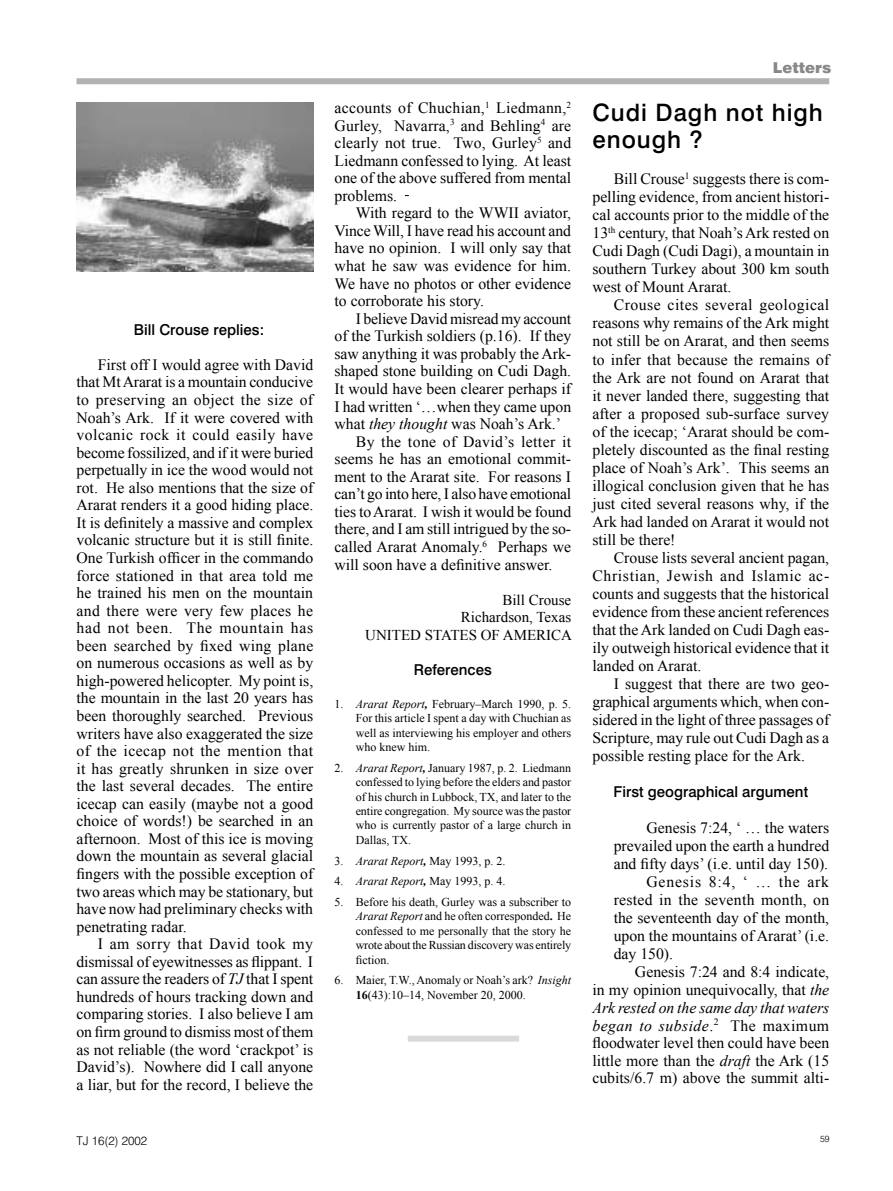
<style>
.page{position:relative;width:893px;height:1191px;background:#fff}
.page>*{position:absolute;margin:0;border:0;box-sizing:border-box;transform-origin:0 0}
.t1{font:500 24px/27px "Swiss 721 BT";letter-spacing:.04em;color:#000}
.t2{font:15.75px/17.5px "Times New Roman";color:#000;text-align:justify}
.t3{font:italic 15.75px "Times New Roman";color:#000}
.t4{font:15.75px "Times New Roman";letter-spacing:.025em;color:#000}
.t5{font:15.75px "Times New Roman";letter-spacing:.02em;color:#000}
.t6{font:italic 15.75px "Times New Roman";letter-spacing:.03em;color:#000}
.t7{font:15.75px "Times New Roman";letter-spacing:.05em;color:#000}
.t8{font:500 15px "Swiss 721 BT";color:#000}
.t9{font:15px/17.5px "Times New Roman";color:#000;text-align:right}
.t10{font:900 15px "Swiss 721 BT";color:#878889}
.t11{font:12px/14.4px "Times New Roman";color:#000;text-align:justify}
.t12{font:300 12px "Swiss 721 BT";color:#000}
.t13{font:300 9px "Swiss 721 BT";color:#000}
.s1{font-style:italic}
.s2{font-weight:700;font-style:italic}
.s3{font-weight:700}
.s4{font-style:normal}
</style>
<div class="page">
<div style="left:76px;top:78px;width:753px;height:6px;background:#b1b2b4"></div>
<div style="left:408px;top:1035px;width:111px;height:6px;background:#d9dadb"></div>
<img style="left:76px;top:102px;width:237px;height:169px">
<p class="t8" style="left:134px;top:320px;width:132px">Bill Crouse replies:</p>
<p class="t2" style="left:76px;top:355px;width:238px;text-indent:21px">First off I would agree with David that Mt Ararat is a mountain conducive to preserving an object the size of Noah’s Ark. If it were covered with volcanic rock it could easily have become fossilized, and if it were buried perpetually in ice the wood would not rot. He also mentions that the size of Ararat renders it a good hiding place.<br>It is definitely a massive and complex volcanic structure but it is still finite.<br>One Turkish officer in the commando force stationed in that area told me he trained his men on the mountain and there were very few places he had not been. The mountain has been searched by fixed wing plane on numerous occasions as well as by high-powered helicopter. My point is, the mountain in the last 20 years has been thoroughly searched. Previous writers have also exaggerated the size of the icecap not the mention that it has greatly shrunken in size over the last several decades. The entire icecap can easily (maybe not a good choice of words!) be searched in an afternoon. Most of this ice is moving down the mountain as several glacial fingers with the possible exception of two areas which may be stationary, but have now had preliminary checks with penetrating radar.</p>
<p class="t2" style="left:76px;top:935px;width:238px;text-indent:21px">I am sorry that David took my dismissal of eyewitnesses as flippant. I can assure the readers of <span class="s1">TJ</span> that I spent hundreds of hours tracking down and comparing stories. I also believe I am on firm ground to dismiss most of them as not reliable (the word ‘crackpot’ is David’s). Nowhere did I call anyone a liar, but for the record, I believe the</p>
<p class="t2" style="left:334px;top:99px;width:238px">accounts of Chuchian,<sup>1</sup> Liedmann,<sup>2<br></sup>Gurley, Navarra,<sup>3</sup> and Behling<sup>4</sup> are clearly not true. Two, Gurley<sup>5</sup> and Liedmann confessed to lying. At least one of the above suffered from mental problems.</p>
<p class="t2" style="left:334px;top:204px;width:238px;text-indent:21px">With regard to the WWII aviator, Vince Will, I have read his account and have no opinion. I will only say that what he saw was evidence for him.<br>We have no photos or other evidence to corroborate his story.</p>
<p class="t2" style="left:356px;top:309px;width:217px">I believe David misread my account</p>
<p class="t2" style="left:334px;top:327px;width:238px">of the Turkish soldiers (p.16). If they</p>
<p class="t2" style="left:334px;top:344px;width:238px">saw anything it was probably the Ark-</p>
<p class="t2" style="left:334px;top:362px;width:238px">shaped stone building on Cudi Dagh.</p>
<p class="t2" style="left:334px;top:380px;width:238px">It would have been clearer perhaps if</p>
<p class="t2" style="left:334px;top:397px;width:238px">I had written ‘…when they came upon</p>
<p class="t2" style="left:334px;top:415px;width:228px">what <span class="s1">they thought</span> was Noah’s Ark.’</p>
<p class="t4" style="left:356px;top:431px;width:217px">By the tone of David’s letter it</p>
<p class="t2" style="left:335px;top:450px;width:237px">seems he has an emotional commit-</p>
<p class="t2" style="left:334px;top:467px;width:238px">ment to the Ararat site. For reasons I</p>
<p class="t2" style="left:334px;top:485px;width:238px">can’t go into here, I also have emotional</p>
<p class="t2" style="left:334px;top:502px;width:238px">ties to Ararat. I wish it would be found</p>
<p class="t2" style="left:334px;top:520px;width:238px">there, and I am still intrigued by the so-</p>
<p class="t2" style="left:334px;top:537px;width:238px">called Ararat Anomaly.<sup>6</sup> Perhaps we</p>
<p class="t2" style="left:334px;top:555px;width:219px">will soon have a definitive answer.</p>
<p class="t9" style="left:365px;top:590px;width:208px">Bill Crouse<br>Richardson, Texas<br>UNITED STATES OF AMERICA</p>
<p class="t8" style="left:414px;top:661px;width:79px">References</p>
<p class="t11" style="left:356px;top:696px;width:217px;text-indent:-21px">1. <span class="s1">Ararat Report</span><span class="s2">,</span> February–March 1990, p. 5.<br>For this article I spent a day with Chuchian as well as interviewing his employer and others who knew him.</p>
<p class="t11" style="left:356px;top:760px;width:217px;text-indent:-21px">2. <span class="s1">Ararat Report</span><span class="s2">,</span> January 1987, p. 2. Liedmann confessed to lying before the elders and pastor of his church in Lubbock, TX, and later to the entire congregation. My source was the pastor who is currently pastor of a large church in Dallas, TX.</p>
<p class="t11" style="left:334px;top:853px;width:172px">3. <span class="s1">Ararat Report</span><span class="s2">,</span> May 1993, p. 2.</p>
<p class="t11" style="left:335px;top:874px;width:172px">4. <span class="s1">Ararat Report</span><span class="s2">,</span> May 1993, p. 4.</p>
<p class="t11" style="left:356px;top:894px;width:217px;text-indent:-21px">5. Before his death, Gurley was a subscriber to <span class="s1">Ararat Report</span> and he often corresponded<span class="s3">.</span> He confessed to me personally that the story he wrote about the Russian discovery was entirely fiction.</p>
<p class="t11" style="left:356px;top:973px;width:217px;text-indent:-21px">6. Maier, T.W., Anomaly or Noah’s ark? <span class="s1">Insight<br></span><span class="s3">16</span>(43):10–14, November 20, 2000.</p>
<p class="t10" style="left:773px;top:59px;width:60px">Letters</p>
<h1 class="t1" style="left:592px;top:99px;width:232px">Cudi Dagh not high enough ?</h1>
<p class="t2" style="left:592px;top:170px;width:238px;line-height:18px;text-indent:21px">Bill Crouse<sup>1</sup> suggests there is com&shy;pelling evidence, from ancient histori&shy;cal accounts prior to the middle of the 13<sup>th</sup> century, that Noah’s Ark rested on Cudi Dagh (Cudi Dagi), a mountain in southern Turkey about 300 km south west of Mount Ararat.</p>
<p class="t2" style="left:592px;top:296px;width:238px;line-height:18px;text-indent:21px">Crouse cites several geological reasons why remains of the Ark might not still be on Ararat, and then seems to infer that because the remains of the Ark are not found on Ararat that it never landed there, suggesting that after a proposed sub‑surface survey of the icecap; ‘Ararat should be com&shy;pletely discounted as the final resting place of Noah’s Ark’. This seems an illogical conclusion given that he has just cited several reasons why, if the Ark had landed on Ararat it would not still be there!</p>
<p class="t2" style="left:592px;top:548px;width:238px;line-height:18px;text-indent:21px">Crouse lists several ancient pagan, Christian, Jewish and Islamic ac&shy;counts and suggests that the historical evidence from these ancient references that the Ark landed on Cudi Dagh eas&shy;ily outweigh historical evidence that it landed on Ararat.</p>
<p class="t2" style="left:592px;top:674px;width:238px;line-height:18px;text-indent:21px">I suggest that there are two geo&shy;graphical arguments which, when con&shy;sidered in the light of three passages of Scripture, may rule out Cudi Dagh as a possible resting place for the Ark.</p>
<p class="t8" style="left:614px;top:782px;width:196px">First geographical argument</p>
<p class="t2" style="left:646px;top:818px;width:184px">Genesis 7:24, ‘ … the waters</p>
<p class="t2" style="left:614px;top:836px;width:217px">prevailed upon the earth a hundred</p>
<p class="t2" style="left:614px;top:854px;width:216px">and fifty days’ (i.e. until day 150).</p>
<p class="t7" style="left:646px;top:871px;width:184px">Genesis 8:4, ‘ … the ark</p>
<p class="t5" style="left:614px;top:889px;width:217px">rested in the seventh month, on</p>
<p class="t2" style="left:614px;top:908px;width:217px">the seventeenth day of the month,</p>
<p class="t2" style="left:614px;top:926px;width:217px">upon the mountains of Ararat’ (i.e.</p>
<p class="t2" style="left:614px;top:944px;width:61px">day 150).</p>
<p class="t2" style="left:635px;top:962px;width:196px">Genesis 7:24 and 8:4 indicate,</p>
<p class="t2" style="left:592px;top:980px;width:238px">in my opinion unequivocally, that <span class="s1">the</span></p>
<p class="t3" style="left:592px;top:996px;width:238px">Ark rested on the same day that waters</p>
<p class="t6" style="left:592px;top:1014px;width:238px">began to subside<span class="s4">.</span><sup>2</sup> <span class="s4">The maximum</span></p>
<p class="t2" style="left:592px;top:1034px;width:238px">floodwater level then could have been</p>
<p class="t2" style="left:592px;top:1051px;width:238px">little more than the <span class="s1">draft</span> the Ark (15</p>
<p class="t2" style="left:592px;top:1069px;width:238px">cubits/6.7 m) above the summit alti-</p>
<p class="t12" style="left:76px;top:1133px;width:72px">TJ 16(2) 2002</p>
<p class="t13" style="left:820px;top:1133px;width:11px">59</p>
</div>
